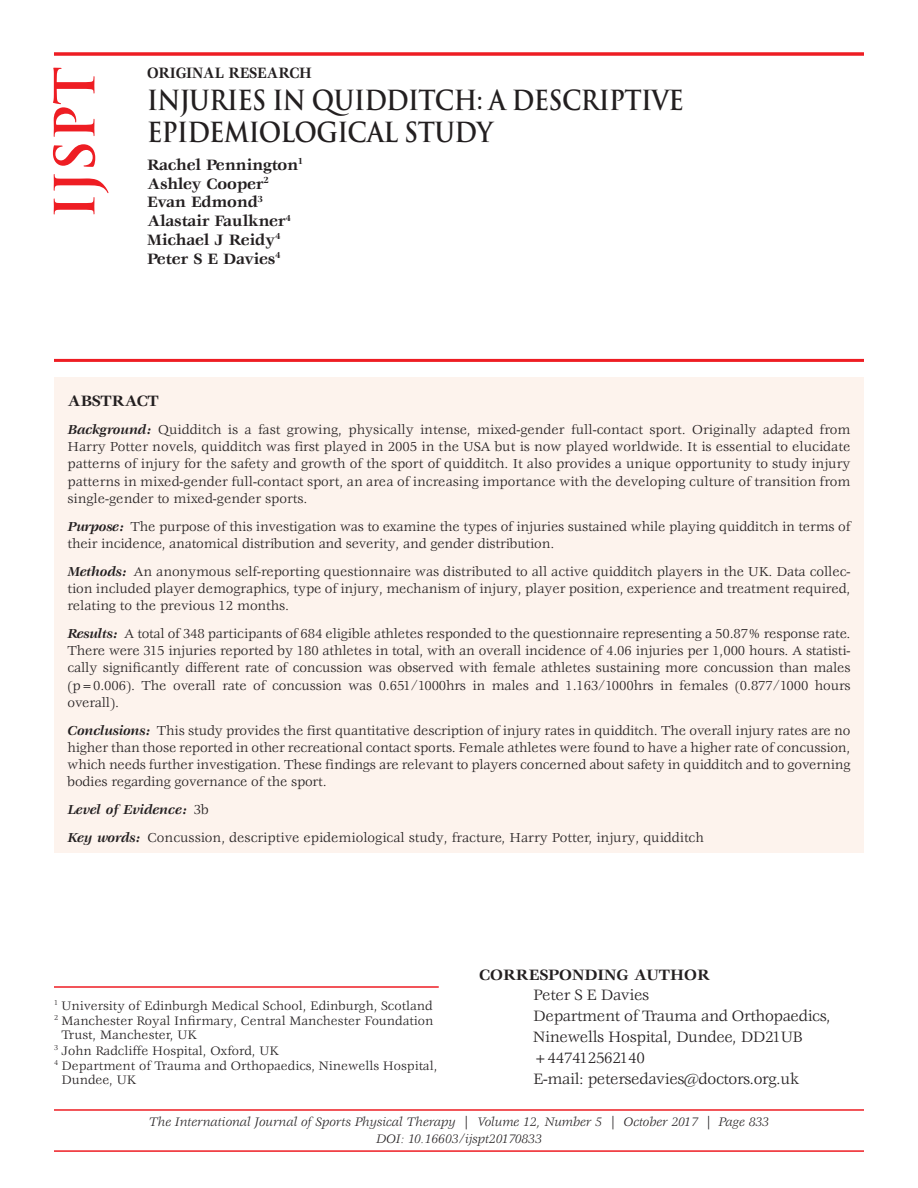
<style>
.page{position:relative;width:918px;height:1188px;background:#fff}
.page>*{position:absolute;margin:0;border:0;box-sizing:border-box;transform-origin:0 0}
.t1{font:700 54px "Trajan Pro";color:#ee1d23}
.t2{font:700 27px/32.2px "Trajan Pro";letter-spacing:-.025em;color:#231f20;scale:.9 1}
.t3{font:16.5px/21px "Veljovic Std";letter-spacing:-.02em;color:#231f20}
.t4{font:700 16.5px/18.8px "Veljovic Std";letter-spacing:-.01em;color:#231f20}
.t5{font:700 16.5px "Veljovic Std";letter-spacing:-.01em;color:#231f20;scale:.9 1}
.t6{font:14.25px/17.2px "Veljovic Std";letter-spacing:-.01em;color:#231f20;text-align:justify}
.t7{font:13.5px "Veljovic Std";color:#231f20}
.t8{font:italic 13.5px/16.5px "Veljovic Std";color:#231f20;text-align:center}
.s1{font-weight:700;font-style:italic}
</style>
<div class="page">
<div style="left:54px;top:377px;width:810px;height:476px;background:#fdf3ed"></div>
<svg style="left:54px;top:52px;width:810px;height:4px;background:#ef383e"></svg>
<hr style="left:54px;top:986px;width:385px;height:2px;background:#ee1d23">
<hr style="left:54px;top:359px;width:810px;height:3px;background:#ee1d23">
<hr style="left:54px;top:1109px;width:810px;height:2px;background:#ee1d23">
<hr style="left:54px;top:1150px;width:810px;height:2px;background:#ee1d23">
<h1 class="t1" style="left:44px;top:219px;width:154px;rotate:-90deg">IJSPT</h1>
<p class="t5" style="left:147px;top:66px;width:185px">ORIGINAL RESEARCH</p>
<h2 class="t2" style="left:147px;top:84px;width:598px">INJURIES IN QUIDDITCH: A DESCRIPTIVE<br>EPIDEMIOLOGICAL STUDY</h2>
<p class="t4" style="left:147px;top:156px;width:158px">Rachel Pennington<sup>1<br></sup>Ashley Cooper<sup>2<br></sup>Evan Edmond<sup>3<br></sup>Alastair Faulkner<sup>4<br></sup>Michael J Reidy<sup>4<br></sup>Peter S E Davies<sup>4</sup></p>
<p class="t4" style="left:68px;top:393px;width:93px">ABSTRACT</p>
<p class="t6" style="left:68px;top:422px;width:785px"><span class="s1">Background:</span> Quidditch is a fast growing, physically intense, mixed-gender full-contact sport. Originally adapted from Harry Potter novels, quidditch was first played in 2005 in the USA but is now played worldwide. It is essential to elucidate patterns of injury for the safety and growth of the sport of quidditch. It also provides a unique opportunity to study injury patterns in mixed-gender full-contact sport, an area of increasing importance with the developing culture of transition from single-gender to mixed-gender sports.</p>
<p class="t6" style="left:68px;top:518px;width:785px"><span class="s1">Purpose:</span> The purpose of this investigation was to examine the types of injuries sustained while playing quidditch in terms of their incidence, anatomical distribution and severity, and gender distribution.</p>
<p class="t6" style="left:68px;top:563px;width:785px"><span class="s1">Methods:</span> An anonymous self-reporting questionnaire was distributed to all active quidditch players in the UK. Data collec&shy;tion included player demographics, type of injury, mechanism of injury, player position, experience and treatment required, relating to the previous 12 months.</p>
<p class="t6" style="left:68px;top:626px;width:785px"><span class="s1">Results:</span> A total of 348 participants of 684 eligible athletes responded to the questionnaire representing a 50.87% response rate.<br>There were 315 injuries reported by 180 athletes in total, with an overall incidence of 4.06 injuries per 1,000 hours. A statisti&shy;cally significantly different rate of concussion was observed with female athletes sustaining more concussion than males (p=0.006). The overall rate of concussion was 0.651/1000hrs in males and 1.163/1000hrs in females (0.877/1000 hours overall).</p>
<p class="t6" style="left:68px;top:722px;width:785px"><span class="s1">Conclusions:</span> This study provides the first quantitative description of injury rates in quidditch. The overall injury rates are no higher than those reported in other recreational contact sports. Female athletes were found to have a higher rate of concussion, which needs further investigation. These findings are relevant to players concerned about safety in quidditch and to governing bodies regarding governance of the sport.</p>
<p class="t6" style="left:68px;top:797px;width:638px;line-height:27.8px"><span class="s1">Level of Evidence:</span> 3b<br><span class="s1">Key words:</span> Concussion, descriptive epidemiological study, fracture, Harry Potter, injury, quidditch</p>
<p class="t4" style="left:479px;top:966px;width:232px">CORRESPONDING AUTHOR</p>
<p class="t3" style="left:533px;top:986px;width:299px">Peter S E Davies<br>Department of Trauma and Orthopaedics,<br>Ninewells Hospital, Dundee, DD21UB +447412562140<br>E-mail: petersedavies@doctors.org.uk</p>
<p class="t8" style="left:149px;top:1115px;width:622px">The International Journal of Sports Physical Therapy | Volume 12, Number 5 | October 2017 | Page 833<br>DOI: 10.16603/ijspt20170833</p>
<p class="t7" style="left:54px;top:1000px;width:380px"><sup>1</sup> University of Edinburgh Medical School, Edinburgh, Scotland</p>
<p class="t7" style="left:54px;top:1015px;width:381px"><sup>2</sup> Manchester Royal Infirmary, Central Manchester Foundation</p>
<p class="t7" style="left:62px;top:1030px;width:137px">Trust, Manchester, UK</p>
<p class="t7" style="left:54px;top:1045px;width:226px"><sup>3</sup> John Radcliffe Hospital, Oxford, UK</p>
<p class="t7" style="left:54px;top:1060px;width:385px"><sup>4</sup> Department of Trauma and Orthopaedics, Ninewells Hospital,</p>
<p class="t7" style="left:62px;top:1075px;width:76px">Dundee, UK</p>
</div>
